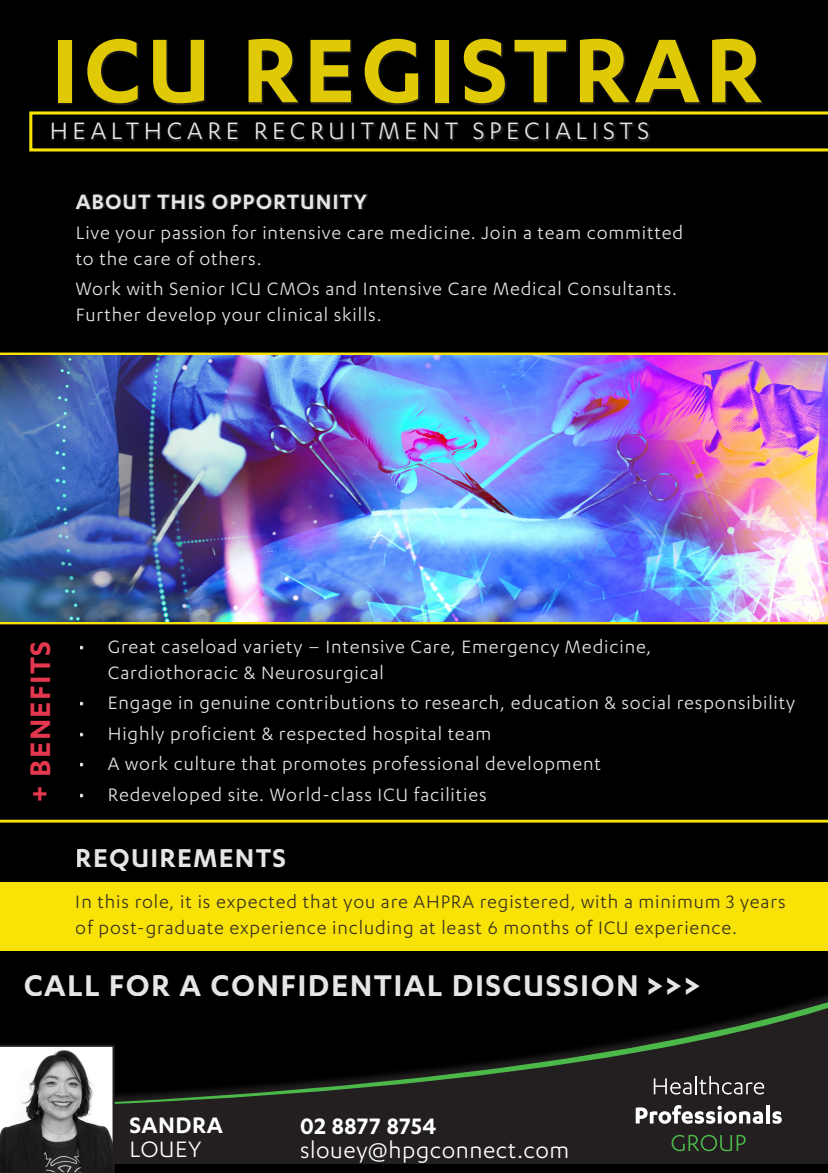
<style>
.page{position:relative;width:828px;height:1173px;background:#000}
.page>*{position:absolute;margin:0;border:0;box-sizing:border-box;transform-origin:0 0}
.t1{font:600 105px "Karbon";letter-spacing:.05em;color:#f9e206}
.t2{font:600 34.8px "Karbon";letter-spacing:.04em;color:#fff}
.t3{font:600 32.7px "Karbon";letter-spacing:.04em;color:#ff3f59}
.t4{font:600 30px "Karbon";letter-spacing:.04em;color:#fff}
.t5{font:27.6px "Karbon";letter-spacing:.17em;color:#fff}
.t6{font:25.95px "Karbon";letter-spacing:.02em;color:#fff}
.t7{font:600 25.95px "Karbon";letter-spacing:.02em;color:#fff}
.t8{font:600 24px "Karbon";letter-spacing:.04em;color:#fff}
.t9{font:20.85px/25.7px "Karbon";letter-spacing:.04em;color:#fff}
.t10{font:20.85px/25.7px "Karbon";letter-spacing:.04em;color:#231f20}
.s1{font-size:35.1px}
.s2{font-size:47.55px}
</style>
<div class="page">
<svg style="left:29px;top:111px;width:799px;height:40px"></svg>
<svg style="left:58px;top:39px;width:705px;height:67px"></svg>
<svg style="left:52px;top:122px;width:598px;height:20px"></svg>
<svg style="left:76px;top:193px;width:293px;height:17px"></svg>
<svg style="left:0;top:622px;width:828px;height:201px"></svg>
<img style="left:0;top:356px;width:828px;height:266px">
<svg style="left:0;top:882px;width:828px;height:232px"></svg>
<div style="left:1px;top:1114px;width:827px;height:50px;background:#231f20"></div>
<svg style="left:654px;top:1076px;width:110px;height:19px;background:#524f50"></svg>
<svg style="left:636px;top:1105px;width:127px;height:19px"></svg>
<hr style="left:766px;top:1105px;width:4px;height:19px;background:#fff">
<svg style="left:772px;top:1111px;width:10px;height:13px"></svg>
<svg style="left:672px;top:1135px;width:74px;height:16px"></svg>
<svg style="left:0;top:1045px;width:115px;height:128px"></svg>
<h1 class="t1" style="left:51px;top:11px;width:712px">ICU REGISTRAR</h1>
<h3 class="t5" style="left:49px;top:116px;width:601px">HEALTHCARE RECRUITMENT SPECIALISTS</h3>
<p class="t8" style="left:76px;top:188px;width:293px">ABOUT THIS OPPORTUNITY</p>
<p class="t9" style="left:76px;top:219px;width:609px">Live your passion for intensive care medicine. Join a team committed to the care of others.</p>
<p class="t9" style="left:76px;top:276px;width:603px">Work with Senior ICU CMOs and Intensive Care Medical Consultants.<br>Further develop your clinical skills.</p>
<h3 class="t3" style="left:22px;top:802px;width:162px;rotate:-90deg"><span class="s1">+</span> BENEFITS</h3>
<p class="t9" style="left:108px;top:633px;width:545px;text-indent:-29px">• Great caseload variety – Intensive Care, Emergency Medicine,<br>Cardiothoracic &amp; Neurosurgical</p>
<p class="t9" style="left:79px;top:689px;width:718px">• Engage in genuine contributions to research, education &amp; social responsibility</p>
<p class="t9" style="left:79px;top:720px;width:414px">• Highly proficient &amp; respected hospital team</p>
<p class="t9" style="left:79px;top:750px;width:524px">• A work culture that promotes professional development</p>
<p class="t9" style="left:79px;top:781px;width:409px">• Redeveloped site. World-class ICU facilities</p>
<h3 class="t4" style="left:76px;top:840px;width:212px">REQUIREMENTS</h3>
<p class="t10" style="left:76px;top:889px;width:712px">In this role, it is expected that you are AHPRA registered, with a minimum 3 years of post-graduate experience including at least 6 months of ICU experience.</p>
<h2 class="t2" style="left:23px;top:965px;width:679px">CALL FOR A CONFIDENTIAL DISCUSSION <span class="s2">&gt;&gt;&gt;</span></h2>
<p class="t7" style="left:129px;top:1110px;width:95px">SANDRA</p>
<p class="t6" style="left:129px;top:1135px;width:74px">LOUEY</p>
<p class="t7" style="left:300px;top:1111px;width:138px">02 8877 8754</p>
<p class="t6" style="left:300px;top:1136px;width:271px">slouey@hpgconnect.com</p>
</div>
